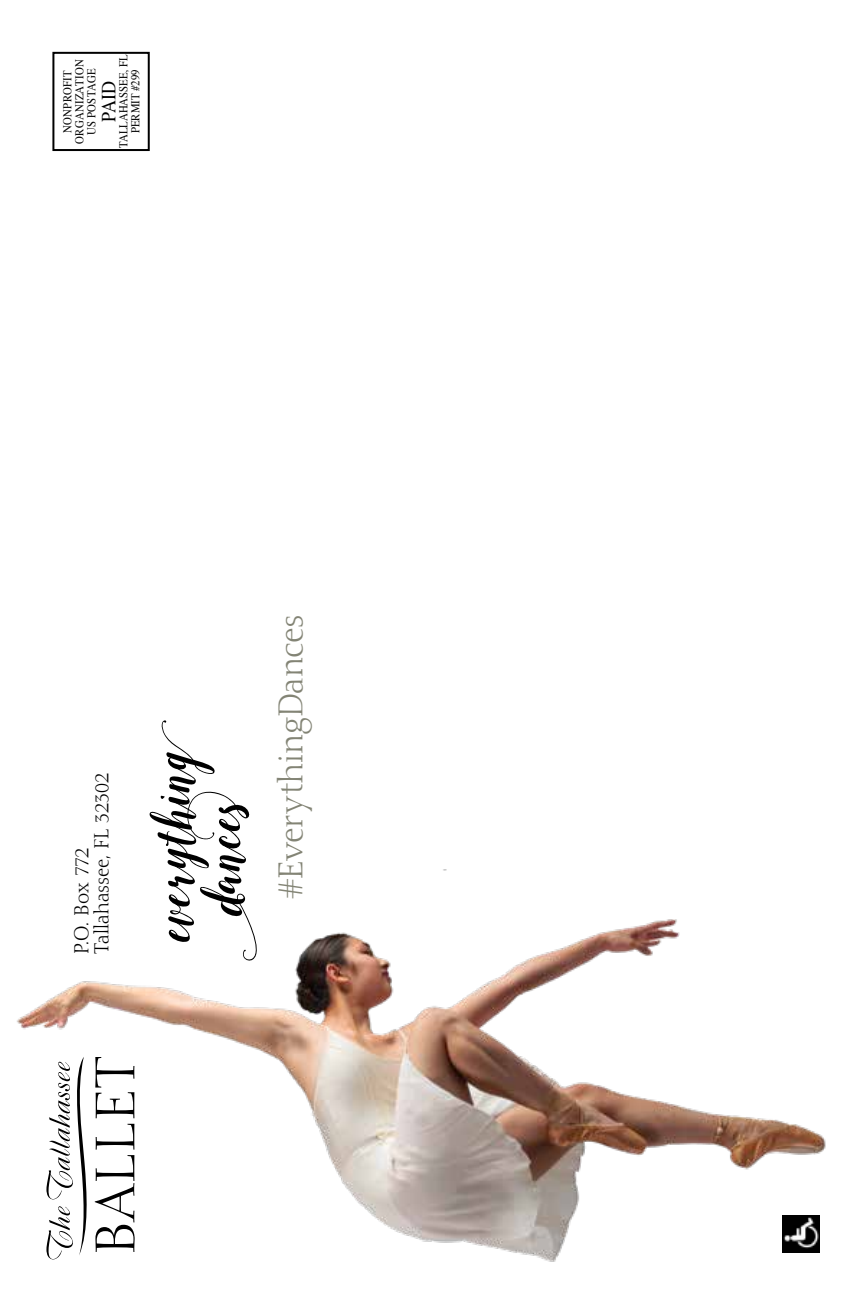
<style>
.page{position:relative;width:864px;height:1296px;background:#fff}
.page>*{position:absolute;margin:0;border:0;box-sizing:border-box;transform-origin:0 0}
.t1{font:300 34px "Nofret";letter-spacing:.005em;color:#838475}
.t2{font:300 20px/20px "Nofret";color:#000}
.t3{font:20px "Times";color:#000;scale:.9 1}
.t4{font:12px/12px "Times";letter-spacing:.02em;color:#000;text-align:center;scale:.9 1}
.t5{font:12px/12px "Times";color:#000;text-align:center;scale:.9 1}
</style>
<div class="page">
<svg style="left:150px;top:720px;width:100px;height:149px"></svg>
<div style="left:52px;top:52px;width:98px;height:99px;border:2px solid #000"></div>
<img style="left:17px;top:869px;width:809px;height:393px">
<svg style="left:95px;top:1124px;width:40px;height:128px"></svg>
<svg style="left:95px;top:1057px;width:39px;height:61px"></svg>
<svg style="left:46px;top:1057px;width:43px;height:202px"></svg>
<p class="t5" style="left:117px;top:148px;width:105px;rotate:-90deg">TALLAHASSEE, FL<br>PERMIT #299</p>
<p class="t4" style="left:61px;top:144px;width:95px;rotate:-90deg">NONPROFIT<br>ORGANIZATION<br>US POSTAGE</p>
<h2 class="t3" style="left:90px;top:122px;width:46px;rotate:-90deg">PAID</h2>
<h2 class="t2" style="left:72px;top:954px;width:183px;rotate:-90deg">P.O. Box 772<br>Tallahassee, FL 32302</h2>
<h1 class="t1" style="left:271px;top:900px;width:287px;rotate:-90deg">#EverythingDances</h1>
</div>
